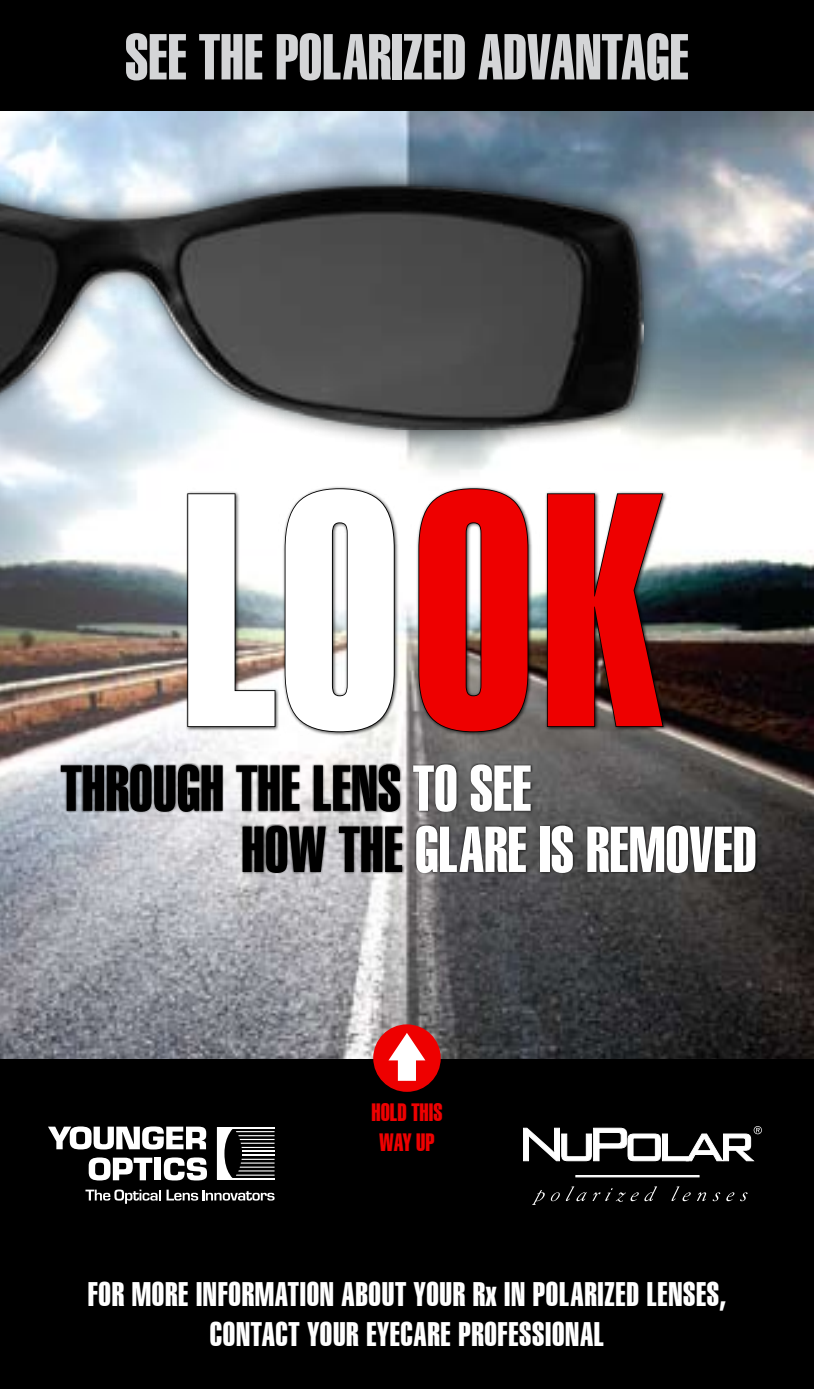
<style>
.page{position:relative;width:814px;height:1389px;background:#fff}
.page>*{position:absolute;margin:0;border:0;box-sizing:border-box;transform-origin:0 0}
.t1{font:322px "Swiss 911 BT Extra Compressed";color:#fff}
.t2{font:63px "Swiss 911 BT Extra Compressed";color:#000}
.t3{font:63px "Swiss 911 BT Extra Compressed";color:#d4d5d7}
.t4{font:63px "Swiss 911 BT Extra Compressed";color:#fff}
.t5{font:33.25px/39.9px "Swiss 911 BT Extra Compressed";letter-spacing:.02em;color:#fff}
.t6{font:24.5px/29.4px "Swiss 911 BT Extra Compressed";color:#e00}
.s1{color:#e00}
.s2{color:#fff}
</style>
<div class="page">
<div style="left:0;top:0;width:814px;height:111px;background:#000"></div>
<div style="left:0;top:1058px;width:814px;height:331px;background:#000"></div>
<img style="left:0;top:111px;width:814px;height:947px">
<div style="left:0;top:162px;width:679px;height:338px;background:#000;opacity:.75"></div>
<img style="left:0;top:184px;width:643px;height:246px">
<div style="left:186px;top:486px;width:628px;height:414px;background:#000;opacity:.75"></div>
<svg style="left:186px;top:492px;width:90px;height:236px"></svg>
<svg style="left:284px;top:487px;width:111px;height:246px;background:#575756"></svg>
<svg style="left:417px;top:487px;width:112px;height:246px;background:#474746"></svg>
<svg style="left:546px;top:492px;width:118px;height:236px;background:#353534"></svg>
<div style="left:242px;top:824px;width:572px;height:91px;background:#000;opacity:.75"></div>
<svg style="left:523px;top:1126px;width:238px;height:35px"></svg>
<hr style="left:575px;top:1175px;width:124px;height:2px;background:#fff">
<svg style="left:532px;top:1190px;width:13px;height:15px"></svg>
<svg style="left:550px;top:1192px;width:10px;height:9px"></svg>
<svg style="left:565px;top:1186px;width:92px;height:16px"></svg>
<svg style="left:671px;top:1186px;width:35px;height:15px"></svg>
<svg style="left:712px;top:1192px;width:8px;height:9px"></svg>
<svg style="left:726px;top:1192px;width:21px;height:9px"></svg>
<div style="left:373px;top:1024px;width:68px;height:68px;background:#e00;border-radius:50%"></div>
<svg style="left:388px;top:1033px;width:37px;height:48px"></svg>
<div style="left:60px;top:763px;width:564px;height:91px;background:#000;opacity:.75"></div>
<svg style="left:48px;top:1126px;width:158px;height:23px"></svg>
<svg style="left:89px;top:1157px;width:63px;height:23px"></svg>
<div style="left:154px;top:1158px;width:7px;height:22px;background:#fff"></div>
<svg style="left:164px;top:1157px;width:43px;height:24px"></svg>
<svg style="left:85px;top:1190px;width:25px;height:11px"></svg>
<svg style="left:114px;top:1190px;width:10px;height:11px"></svg>
<svg style="left:125px;top:1190px;width:149px;height:14px"></svg>
<hr style="left:217px;top:1127px;width:57px;height:1px;background:#fff">
<hr style="left:217px;top:1178px;width:57px;height:2px;background:#fff">
<hr style="left:236px;top:1131px;width:38px;height:1px;background:#fff">
<hr style="left:236px;top:1175px;width:38px;height:1px;background:#fff">
<hr style="left:238px;top:1135px;width:36px;height:1px;background:#fff">
<hr style="left:238px;top:1170px;width:36px;height:1px;background:#fff">
<hr style="left:239px;top:1139px;width:35px;height:1px;background:#fff">
<hr style="left:239px;top:1167px;width:35px;height:1px;background:#fff">
<hr style="left:241px;top:1143px;width:33px;height:1px;background:#fff">
<hr style="left:241px;top:1163px;width:33px;height:1px;background:#fff">
<hr style="left:241px;top:1147px;width:33px;height:1px;background:#fff">
<hr style="left:241px;top:1159px;width:33px;height:1px;background:#fff">
<hr style="left:241px;top:1151px;width:33px;height:1px;background:#fff">
<hr style="left:241px;top:1155px;width:33px;height:1px;background:#fff">
<svg style="left:217px;top:1128px;width:17px;height:50px"></svg>
<h2 class="t3" style="left:125px;top:22px;width:565px">SEE THE POLARIZED ADVANTAGE</h2>
<h1 class="t1" style="left:181px;top:431px;width:480px">LO<span class="s1">OK</span></h1>
<h2 class="t2" style="left:61px;top:753px;width:275px">THROUGHTHE LENS</h2>
<h2 class="t4" style="left:413px;top:753px;width:78px">TO SEE</h2>
<h2 class="t2" style="left:241px;top:814px;width:197px">HOW THE <span class="s2">GLARE</span></h2>
<h2 class="t4" style="left:539px;top:814px;width:150px">IS REMOVED</h2>
<p class="t6" style="left:371px;top:1098px;width:10px">HOLD</p>
<p class="t6" style="left:379px;top:1098px;width:56px;text-indent:32px">THIS<br>WAY UP</p>
<p class="t5" style="left:210px;top:1274px;width:518px;text-indent:-122px">FOR MORE INFORMATION ABOUT YOUR RX IN POLARIZED LENSES,<br>CONTACT YOUR EYECARE</p>
<p class="t5" style="left:458px;top:1314px;width:14px">PROFESSIONAL</p>
</div>
